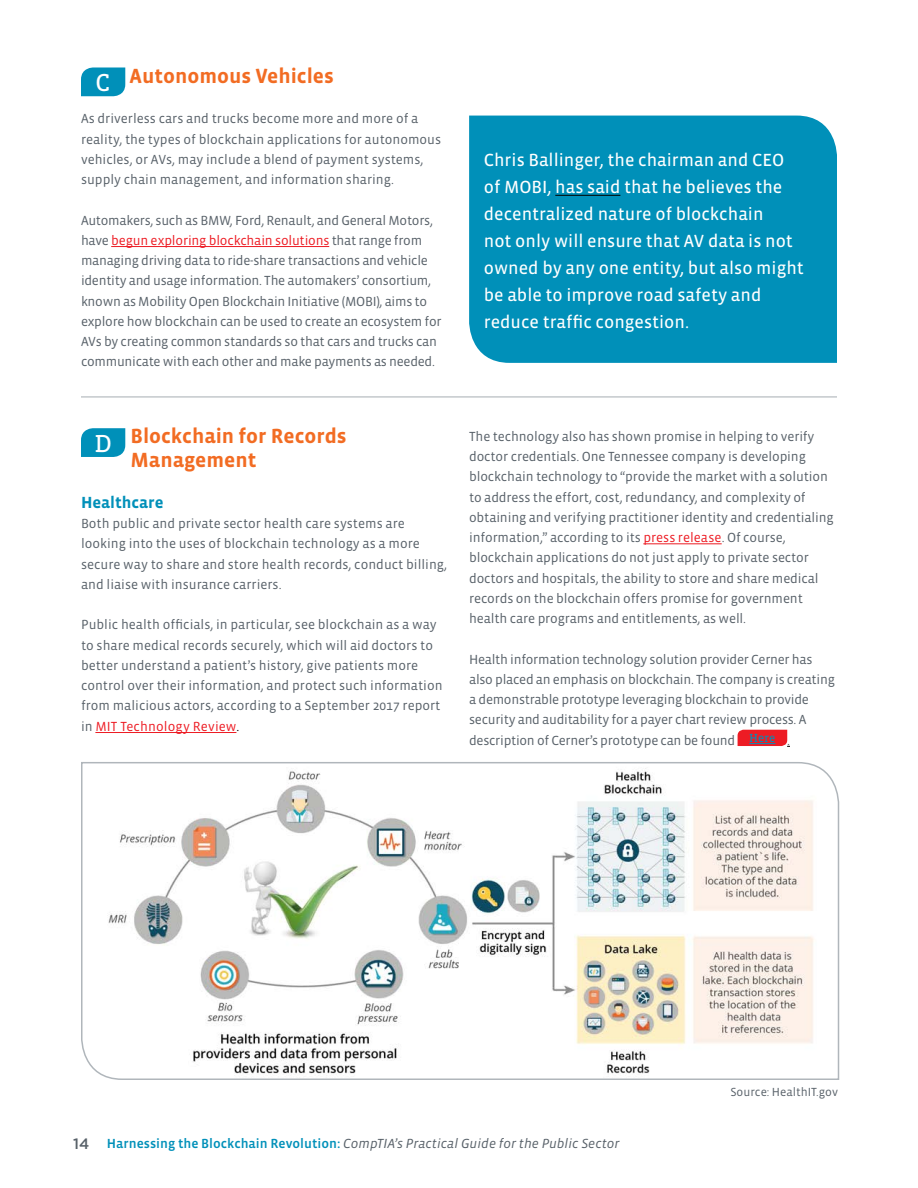
<style>
.page{position:relative;width:918px;height:1188px;background:#fff}
.page>*{position:absolute;margin:0;border:0;box-sizing:border-box;transform-origin:0 0}
.t1{font:25.05px "Vista Slab OTCE";color:#fff}
.t2{font:700 21px/24px "Vista Sans OTCE";color:#f26c23}
.t3{font:18px/27px "Vista Sans OTCE";color:#fff}
.t4{font:700 16.5px "Vista Sans OTCE";color:#0090b9}
.t5{font:13.5px/20.2px "Vista Sans OTCE";letter-spacing:-.01em;color:#586169}
.t6{font:italic 13.5px "Vista Sans OTCE";color:#586169}
.t7{font:12px "Vista Sans OTCE";color:#586169}
.t8{font:12px "Vista Slab OTCE";color:#0090b9}
.s1{color:#ed1c24}
.s2{color:#000}
.s3{font-family:"Gotham";font-weight:500;font-style:normal;font-size:15px}
.s4{font-weight:500;font-style:normal;color:#0090b9}
</style>
<div class="page">
<hr style="left:111px;top:246px;width:218px;height:1px;background:#ed1c24">
<svg style="left:81px;top:68px;width:44px;height:28px"></svg>
<div style="left:469px;top:116px;width:368px;height:247px;background:#0090b9"></div>
<hr style="left:555px;top:195px;width:65px;height:1px;background:#000">
<hr style="left:81px;top:396px;width:756px;height:1px;background:#b0b6bb">
<hr style="left:95px;top:732px;width:141px;height:1px;background:#ed1c24">
<svg style="left:81px;top:428px;width:44px;height:29px"></svg>
<hr style="left:643px;top:544px;width:79px;height:1px;background:#ed1c24">
<svg style="left:738px;top:730px;width:52px;height:17px"></svg>
<svg style="left:81px;top:762px;width:759px;height:318px"></svg>
<p class="t1" style="left:96px;top:68px;width:17px">C</p>
<p class="t2" style="left:130px;top:64px;width:206px">Autonomous Vehicles</p>
<p class="t5" style="left:81px;top:108px;width:362px">As driverless cars and trucks become more and more of a reality, the types of blockchain applications for autonomous vehicles, or AVs, may include a blend of payment systems, supply chain management, and information sharing.</p>
<p class="t5" style="left:81px;top:210px;width:362px">Automakers, such as BMW, Ford, Renault, and General Motors, have <span class="s1">begun exploring blockchain solutions</span> that range from managing driving data to ride-share transactions and vehicle identity and usage information. The automakers’ consortium, known as Mobility Open Blockchain Initiative (MOBI), aims to explore how blockchain can be used to create an ecosystem for AVs by creating common standards so that cars and trucks can communicate with each other and make payments as needed.</p>
<p class="t3" style="left:484px;top:146px;width:322px">Chris Ballinger, the chairman and CEO of MOBI, has said that he believes the decentralized nature of blockchain<br>not only will ensure that AV data is not owned by any one entity, but also might be able to improve road safety and reduce traffic congestion.</p>
<p class="t1" style="left:94px;top:429px;width:19px">D</p>
<p class="t2" style="left:130px;top:424px;width:218px">Blockchain for Records<br>Management</p>
<p class="t4" style="left:81px;top:493px;width:84px">Healthcare</p>
<p class="t5" style="left:81px;top:513px;width:368px">Both public and private sector health care systems are looking into the uses of blockchain technology as a more secure way to share and store health records, conduct billing, and liaise with insurance carriers.</p>
<p class="t5" style="left:81px;top:615px;width:363px">Public health officials, in particular, see blockchain as a way to share medical records securely, which will aid doctors to better understand a patient’s history, give patients more control over their information, and protect such information from malicious actors, according to a September 2017 report in <span class="s1">MIT Technology Review</span><span class="s2">.</span></p>
<p class="t5" style="left:469px;top:426px;width:366px">The technology also has shown promise in helping to verify doctor credentials. One Tennessee company is developing blockchain technology to “provide the market with a solution to address the effort, cost, redundancy, and complexity of obtaining and verifying practitioner identity and credentialing information,” according to its <span class="s1">press release</span>. Of course, blockchain applications do not just apply to private sector doctors and hospitals, the ability to store and share medical records on the blockchain offers promise for government health care programs and entitlements, as well.</p>
<p class="t5" style="left:469px;top:649px;width:367px">Health information technology solution provider Cerner has also placed an emphasis on blockchain. The company is creating a demonstrable prototype leveraging blockchain to provide security and auditability for a payer chart review process. A description of Cerner’s prototype can be found</p>
<p class="t8" style="left:749px;top:731px;width:28px">Here</p>
<p class="t5" style="left:787px;top:730px;width:4px">.</p>
<p class="t7" style="left:730px;top:1085px;width:109px">Source: HealthIT.gov</p>
<p class="t6" style="left:73px;top:1136px;width:548px"><span class="s3">14</span> <span class="s4">Harnessing the Blockchain Revolution:</span> CompTIA’s Practical Guide for the Public Sector</p>
</div>
